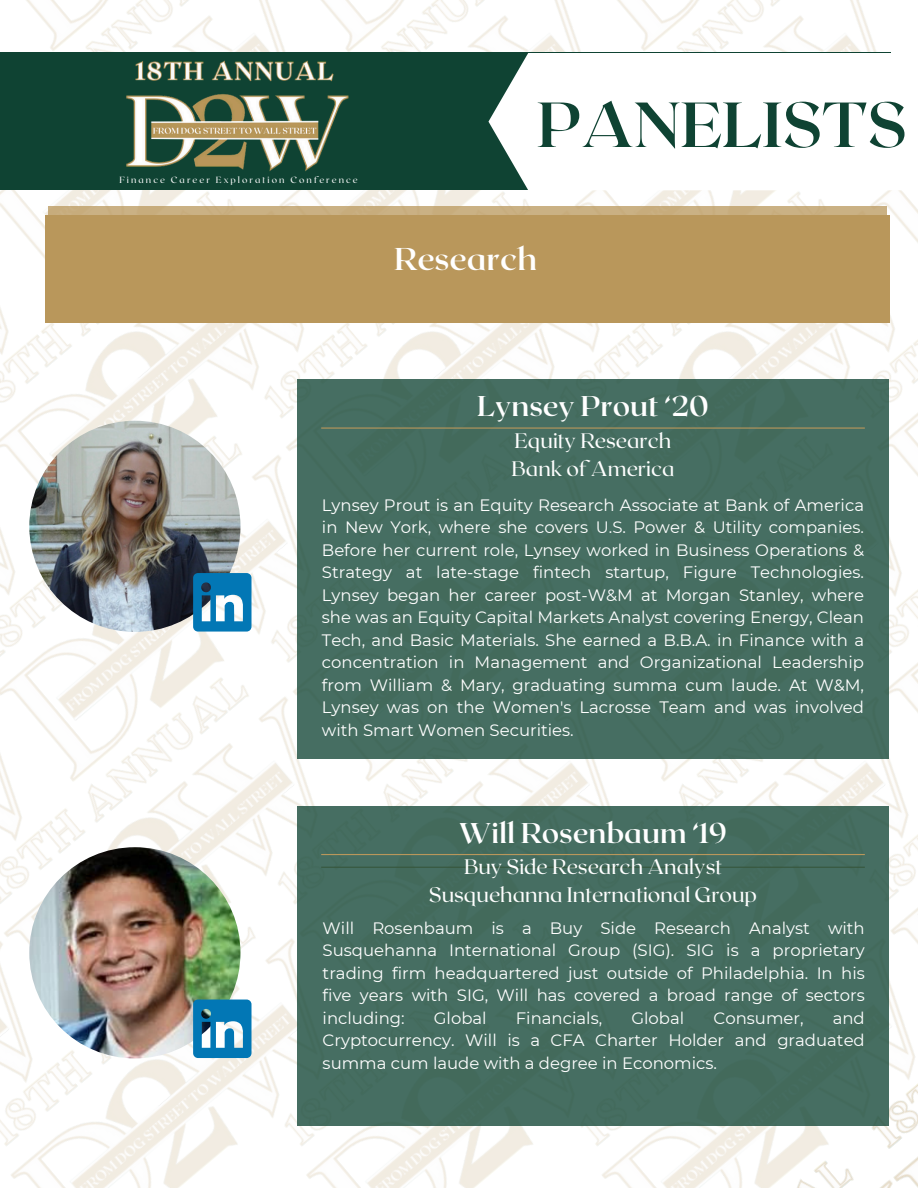
<style>
.page{position:relative;width:918px;height:1188px;background:#fff}
.page>*{position:absolute;margin:0;border:0;box-sizing:border-box;transform-origin:0 0}
.t1{font:700 63.45px "Roxborough CF";color:#0f4333}
.t2{font:700 31.5px "Roxborough CF";color:#fff}
.t3{font:700 28.5px "Roxborough CF";color:#fff}
.t4{font:21px/28.2px "Roxborough CF";color:#fff}
.t5{font:16.5px/22.5px "Montserrat";color:#fff;text-align:justify}
.t6{font:9px "Roxborough CF";letter-spacing:.23em;color:#fff}
</style>
<div class="page">
<img style="left:398px;top:759px;width:136px;height:47px">
<img style="left:534px;top:759px;width:289px;height:47px">
<img style="left:102px;top:622px;width:296px;height:242px">
<img style="left:384px;top:323px;width:137px;height:57px">
<img style="left:521px;top:323px;width:295px;height:57px">
<img style="left:89px;top:323px;width:295px;height:240px">
<img style="left:523px;top:190px;width:283px;height:16px">
<img style="left:89px;top:190px;width:288px;height:16px">
<img style="left:371px;top:0;width:136px;height:53px">
<img style="left:507px;top:0;width:302px;height:53px">
<img style="left:82px;top:0;width:289px;height:53px">
<img style="left:404px;top:1126px;width:129px;height:62px">
<img style="left:0;top:864px;width:404px;height:324px">
<img style="left:0;top:625px;width:102px;height:426px">
<img style="left:816px;top:321px;width:102px;height:59px">
<img style="left:823px;top:380px;width:95px;height:426px">
<img style="left:809px;top:0;width:109px;height:321px">
<img style="left:0;top:379px;width:95px;height:427px">
<img style="left:0;top:190px;width:89px;height:375px">
<img style="left:0;top:0;width:82px;height:322px">
<img style="left:830px;top:620px;width:88px;height:247px">
<img style="left:889px;top:867px;width:29px;height:239px">
<img style="left:581px;top:1106px;width:337px;height:82px">
<div style="left:0;top:53px;width:890px;height:137px;background:#0f4333"></div>
<div style="left:489px;top:53px;width:429px;height:137px;background:#fff"></div>
<div style="left:45px;top:215px;width:844px;height:108px;background:#b9975b"></div>
<div style="left:49px;top:206px;width:838px;height:115px;background:#b9975b"></div>
<img style="left:126px;top:60px;width:223px;height:112px">
<div style="left:297px;top:380px;width:592px;height:379px;background:#466e62"></div>
<img style="left:29px;top:421px;width:211px;height:211px;border-radius:50%">
<svg style="left:193px;top:573px;width:59px;height:59px;background:#378ebd"></svg>
<hr style="left:321px;top:427px;width:544px;height:2px;background:#b9975b">
<div style="left:297px;top:806px;width:592px;height:320px;background:#466e62"></div>
<img style="left:29px;top:847px;width:211px;height:211px;border-radius:50%">
<svg style="left:193px;top:1000px;width:59px;height:58px;background:#378fbe"></svg>
<hr style="left:321px;top:854px;width:544px;height:1px;background:#b9975b">
<p class="t6" style="left:119px;top:174px;width:240px">Finance Career Exploration Conference</p>
<p class="t1" style="left:537px;top:84px;width:372px">PANELISTS</p>
<p class="t2" style="left:394px;top:238px;width:145px">Research</p>
<p class="t3" style="left:477px;top:388px;width:233px">Lynsey Prout ‘20</p>
<p class="t4" style="left:511px;top:425px;width:165px">Equity Research<br>Bank of America</p>
<p class="t5" style="left:322px;top:493px;width:544px">Lynsey Prout is an Equity Research Associate at Bank of America in New York, where she covers U.S. Power &amp; Utility companies.<br>Before her current role, Lynsey worked in Business Operations &amp; Strategy at late-stage fintech startup, Figure Technologies.<br>Lynsey began her career post-W&amp;M at Morgan Stanley, where she was an Equity Capital Markets Analyst covering Energy, Clean Tech, and Basic Materials. She earned a B.B.A. in Finance with a concentration in Management and Organizational Leadership from William &amp; Mary, graduating summa cum laude. At W&amp;M, Lynsey was on the Women's Lacrosse Team and was involved with Smart Women Securities.</p>
<p class="t3" style="left:459px;top:814px;width:269px">Will Rosenbaum ‘19</p>
<p class="t4" style="left:429px;top:852px;width:330px;text-align:center">Buy Side Research Analyst<br>Susquehanna International Group</p>
<p class="t5" style="left:323px;top:917px;width:544px">Will Rosenbaum is a Buy Side Research Analyst with Susquehanna International Group (SIG). SIG is a proprietary trading firm headquartered just outside of Philadelphia. In his five years with SIG, Will has covered a broad range of sectors including:</p>
<p class="t5" style="left:323px;top:1007px;width:544px;text-indent:510px">and Cryptocurrency. Will is a CFA Charter Holder and graduated summa cum laude with a degree in Economics.</p>
<p class="t5" style="left:434px;top:1007px;width:54px">Global</p>
<p class="t5" style="left:516px;top:1007px;width:88px">Financials,</p>
<p class="t5" style="left:631px;top:1007px;width:54px">Global</p>
<p class="t5" style="left:714px;top:1007px;width:92px">Consumer,</p>
</div>
